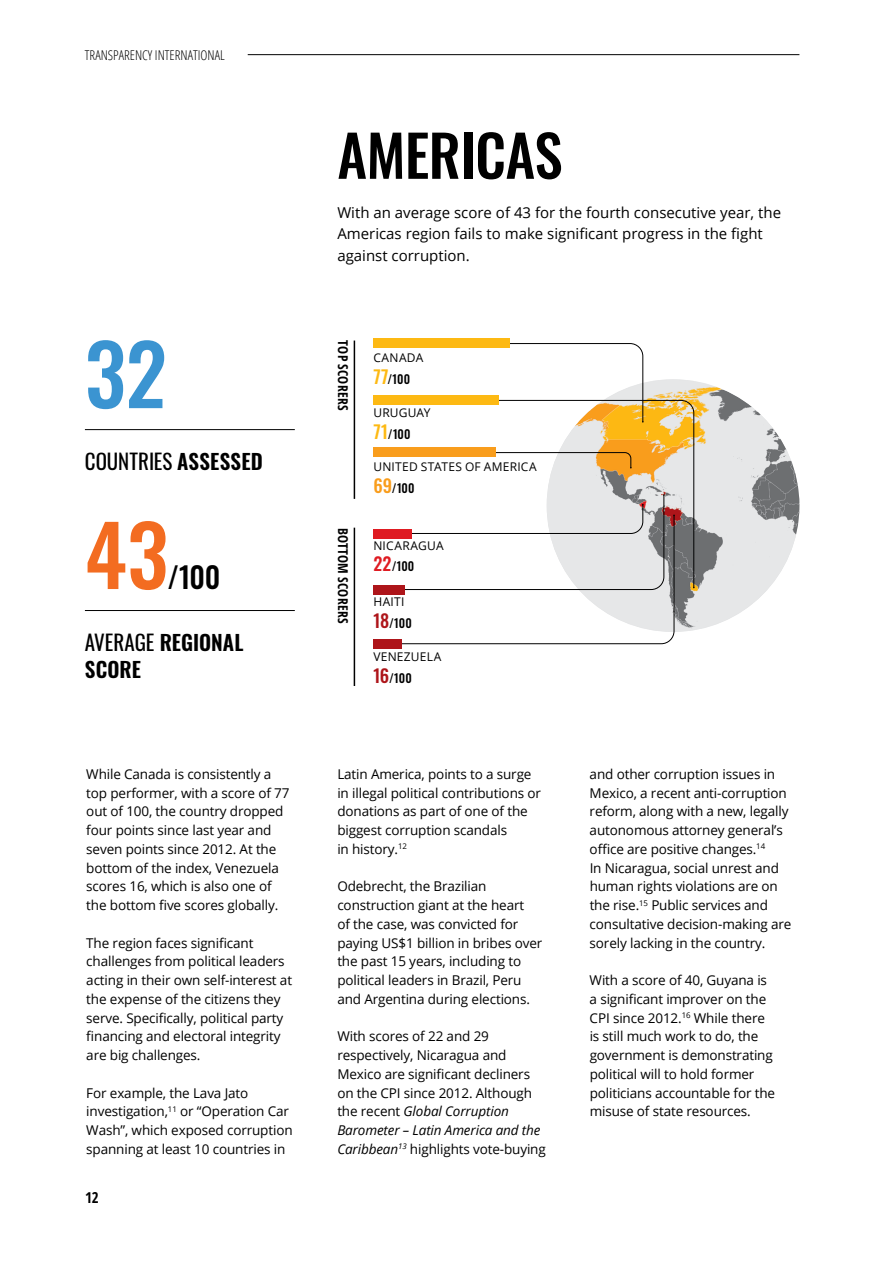
<style>
.page{position:relative;width:893px;height:1263px;background:#fff}
.page>*{position:absolute;margin:0;border:0;box-sizing:border-box;transform-origin:0 0}
.t1{font:500 82.95px "Oswald";color:#3b94d1}
.t2{font:500 82.95px "Oswald";color:#f36c21}
.t3{font:500 57px "Oswald";letter-spacing:-.01em;color:#000}
.t4{font:500 29.1px "Oswald";color:#000}
.t5{font:600 21px/27px "Oswald";color:#000}
.t6{font:21px "Oswald";color:#000}
.t7{font:15px/21.8px "Open Sans";color:#000}
.t8{font:700 15px "Open Sans Condensed";color:#000}
.t9{font:13.5px/18.8px "Open Sans";letter-spacing:-.01em;color:#000}
.t10{font:300 condensed 13.5px "Open Sans";color:#000}
.t11{font:700 13.5px "Open Sans Condensed";letter-spacing:.015em;color:#000}
.t12{font:12px "Open Sans";letter-spacing:.02em;color:#000}
.t13{font:500 12px "Oswald";color:#000}
.s1{font-weight:600}
.s2{font-weight:400}
.s3{font-size:18px;color:#fdb913}
.s4{font-size:18px;color:#f99d1c}
.s5{font-size:18px;color:#df1b22}
.s6{font-size:18px;color:#ae151a}
.s7{font-style:italic}
</style>
<div class="page">
<img style="left:547px;top:379px;width:252px;height:253px;border-radius:126px">
<hr style="left:85px;top:429px;width:210px;height:1px;background:#000">
<hr style="left:85px;top:610px;width:210px;height:1px;background:#000">
<svg style="left:467px;top:343px;width:177px;height:57px"></svg>
<svg style="left:409px;top:400px;width:285px;height:188px"></svg>
<svg style="left:420px;top:452px;width:212px;height:16px"></svg>
<svg style="left:394px;top:494px;width:281px;height:150px"></svg>
<hr style="left:354px;top:341px;width:1px;height:158px;background:#000">
<hr style="left:354px;top:528px;width:1px;height:158px;background:#000">
<div style="left:373px;top:338px;width:137px;height:10px;background:#fdb913"></div>
<div style="left:373px;top:396px;width:126px;height:9px;background:#fdb913"></div>
<div style="left:373px;top:448px;width:123px;height:9px;background:#f99d1c"></div>
<div style="left:373px;top:529px;width:39px;height:9px;background:#df1b22"></div>
<div style="left:373px;top:585px;width:32px;height:9px;background:#ae151a"></div>
<div style="left:373px;top:639px;width:29px;height:9px;background:#ae151a"></div>
<hr style="left:248px;top:54px;width:551px;height:1px;background:#000">
<p class="t10" style="left:85px;top:46px;width:141px">TRANSPARENCY INTERNATIONAL</p>
<h1 class="t1" style="left:85px;top:331px;width:83px">32</h1>
<h3 class="t6" style="left:85px;top:443px;width:179px">COUNTRIES <span class="s1">ASSESSED</span></h3>
<h1 class="t2" style="left:85px;top:512px;width:85px">43</h1>
<h3 class="t4" style="left:167px;top:562px;width:55px">/100</h3>
<h3 class="t5" style="left:85px;top:630px;width:160px"><span class="s2">AVERAGE</span> REGIONAL<br>SCORE</h3>
<p class="t9" style="left:86px;top:764px;width:205px">While Canada is consistently a top performer, with a score of 77 out of 100, the country dropped four points since last year and seven points since 2012. At the bottom of the index, Venezuela scores 16, which is also one of the bottom five scores globally.</p>
<p class="t9" style="left:86px;top:933px;width:207px">The region faces significant challenges from political leaders acting in their own self-interest at the expense of the citizens they serve. Specifically, political party financing and electoral integrity are big challenges.</p>
<p class="t9" style="left:86px;top:1083px;width:208px">For example, the Lava Jato investigation,<sup>11</sup> or “Operation Car<br>Wash”, which exposed corruption spanning at least 10 countries in</p>
<p class="t8" style="left:85px;top:1187px;width:15px">12</p>
<h2 class="t3" style="left:337px;top:126px;width:227px">AMERICAS</h2>
<p class="t7" style="left:337px;top:201px;width:445px">With an average score of 43 for the fourth consecutive year, the<br>Americas region fails to make significant progress in the fight against corruption.</p>
<p class="t11" style="left:352px;top:340px;width:72px;rotate:90deg">TOP SCORERS</p>
<p class="t11" style="left:352px;top:528px;width:97px;rotate:90deg">BOTTOM SCORERS</p>
<p class="t12" style="left:373px;top:349px;width:51px">CANADA</p>
<p class="t13" style="left:373px;top:373px;width:38px"><span class="s3">77</span>/100</p>
<p class="t12" style="left:373px;top:404px;width:59px">URUGUAY</p>
<p class="t13" style="left:373px;top:428px;width:39px"><span class="s3">71</span>/100</p>
<p class="t13" style="left:373px;top:482px;width:43px"><span class="s4">69</span>/100</p>
<p class="t12" style="left:373px;top:458px;width:165px">UNITED STATES OF AMERICA</p>
<p class="t12" style="left:373px;top:538px;width:72px">NICARAGUA</p>
<p class="t13" style="left:373px;top:560px;width:42px"><span class="s5">22</span>/100</p>
<p class="t12" style="left:373px;top:593px;width:33px">HAITI</p>
<p class="t13" style="left:373px;top:617px;width:40px"><span class="s6">18</span>/100</p>
<p class="t13" style="left:373px;top:672px;width:40px"><span class="s6">16</span>/100</p>
<p class="t12" style="left:373px;top:648px;width:69px">VENEZUELA</p>
<p class="t9" style="left:337px;top:764px;width:205px">Latin America, points to a surge in illegal political contributions or donations as part of one of the biggest corruption scandals<br>in history.<sup>12</sup></p>
<p class="t9" style="left:337px;top:877px;width:207px">Odebrecht, the Brazilian construction giant at the heart<br>of the case, was convicted for paying US$1 billion in bribes over the past 15 years, including to political leaders in Brazil, Peru and Argentina during elections.</p>
<p class="t9" style="left:337px;top:1027px;width:210px">With scores of 22 and 29 respectively, Nicaragua and<br>Mexico are significant decliners on the CPI since 2012. Although the recent <span class="s7">Global Corruption<br>Barometer – Latin America and the<br>Caribbean</span><sup>13</sup> highlights vote-buying</p>
<p class="t9" style="left:590px;top:764px;width:203px">and other corruption issues in<br>Mexico, a recent anti-corruption reform, along with a new, legally autonomous attorney general’s office are positive changes.<sup>14<br></sup>In Nicaragua, social unrest and human rights violations are on the rise.<sup>15</sup> Public services and consultative decision-making are sorely lacking in the country.</p>
<p class="t9" style="left:590px;top:970px;width:187px">With a score of 40, Guyana is a significant improver on the<br>CPI since 2012.<sup>16</sup> While there is still much work to do, the government is demonstrating political will to hold former politicians accountable for the misuse of state resources.</p>
</div>
